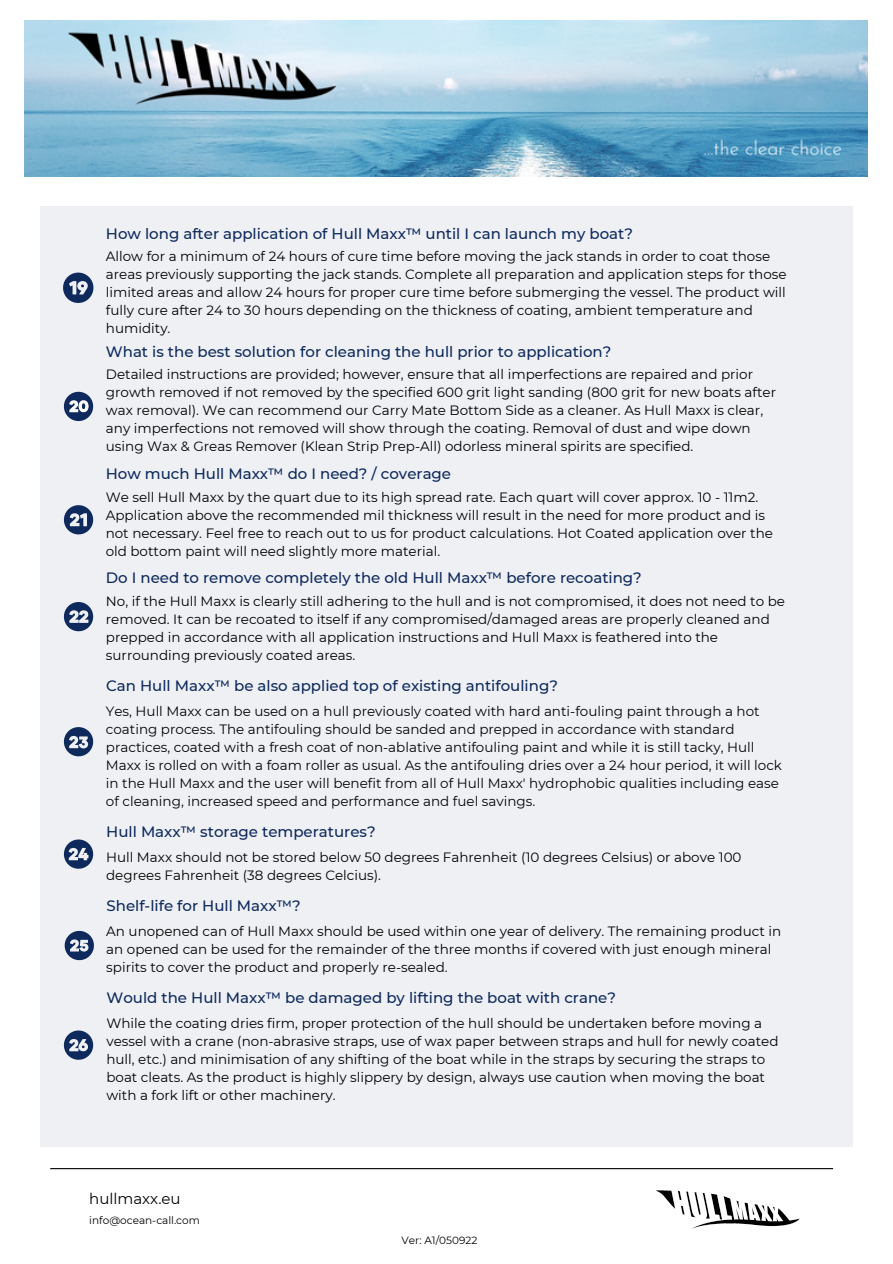
<style>
.page{position:relative;width:893px;height:1264px;background:#fff}
.page>*{position:absolute;margin:0;border:0;box-sizing:border-box;transform-origin:0 0}
.t1{font:500 15px "Montserrat";color:#0e295c}
.t2{font:15px "Montserrat";color:#000}
.t3{font:13.5px/18px "Montserrat";color:#000}
.t4{font:10.5px "Montserrat";color:#000}
</style>
<div class="page">
<hr style="left:50px;top:1168px;width:783px;height:1px;background:#000">
<img style="left:656px;top:1190px;width:144px;height:39px">
<img style="left:24px;top:20px;width:843px;height:156px">
<div style="left:40px;top:206px;width:812px;height:940px;background:#eef0f4"></div>
<svg style="left:63px;top:272px;width:30px;height:31px"></svg>
<svg style="left:64px;top:392px;width:29px;height:29px"></svg>
<svg style="left:64px;top:505px;width:29px;height:29px"></svg>
<svg style="left:64px;top:602px;width:29px;height:29px"></svg>
<svg style="left:64px;top:727px;width:29px;height:29px"></svg>
<svg style="left:64px;top:839px;width:29px;height:29px"></svg>
<svg style="left:65px;top:930px;width:29px;height:30px"></svg>
<svg style="left:64px;top:1030px;width:29px;height:29px"></svg>
<p class="t1" style="left:106px;top:224px;width:528px">How long after application of Hull Maxx™ until I can launch my boat?</p>
<p class="t3" style="left:106px;top:247px;width:682px">Allow for a minimum of 24 hours of cure time before moving the jack stands in order to coat those areas previously supporting the jack stands. Complete all preparation and application steps for those limited areas and allow 24 hours for proper cure time before submerging the vessel. The product will fully cure after 24 to 30 hours depending on the thickness of coating, ambient temperature and humidity.</p>
<p class="t1" style="left:106px;top:342px;width:507px">What is the best solution for cleaning the hull prior to application?</p>
<p class="t3" style="left:106px;top:365px;width:671px">Detailed instructions are provided; however, ensure that all imperfections are repaired and prior growth removed if not removed by the specified 600 grit light sanding (800 grit for new boats after wax removal). We can recommend our Carry Mate Bottom Side as a cleaner. As Hull Maxx is clear, any imperfections not removed will show through the coating. Removal of dust and wipe down using Wax &amp; Greas Remover (Klean Strip Prep-All) odorless mineral spirits are specified.</p>
<p class="t1" style="left:106px;top:464px;width:347px">How much Hull Maxx™ do I need? / coverage</p>
<p class="t3" style="left:106px;top:487px;width:668px">We sell Hull Maxx by the quart due to its high spread rate. Each quart will cover approx. 10 - 11m2.<br>Application above the recommended mil thickness will result in the need for more product and is not necessary. Feel free to reach out to us for product calculations. Hot Coated application over the old bottom paint will need slightly more material.</p>
<p class="t1" style="left:106px;top:568px;width:537px">Do I need to remove completely the old Hull Maxx™ before recoating?</p>
<p class="t3" style="left:106px;top:592px;width:680px">No, if the Hull Maxx is clearly still adhering to the hull and is not compromised, it does not need to be removed. It can be recoated to itself if any compromised/damaged areas are properly cleaned and prepped in accordance with all application instructions and Hull Maxx is feathered into the surrounding previously coated areas.</p>
<p class="t1" style="left:106px;top:676px;width:453px">Can Hull Maxx™ be also applied top of existing antifouling?</p>
<p class="t3" style="left:106px;top:702px;width:677px">Yes, Hull Maxx can be used on a hull previously coated with hard anti-fouling paint through a hot coating process. The antifouling should be sanded and prepped in accordance with standard practices, coated with a fresh coat of non-ablative antifouling paint and while it is still tacky, Hull Maxx is rolled on with a foam roller as usual. As the antifouling dries over a 24 hour period, it will lock in the Hull Maxx and the user will benefit from all of Hull Maxx' hydrophobic qualities including ease of cleaning, increased speed and performance and fuel savings.</p>
<p class="t1" style="left:106px;top:822px;width:271px">Hull Maxx™ storage temperatures?</p>
<p class="t3" style="left:106px;top:848px;width:637px">Hull Maxx should not be stored below 50 degrees Fahrenheit (10 degrees Celsius) or above 100 degrees Fahrenheit (38 degrees Celcius).</p>
<p class="t1" style="left:106px;top:896px;width:196px">Shelf-life for Hull Maxx™?</p>
<p class="t3" style="left:106px;top:922px;width:676px">An unopened can of Hull Maxx should be used within one year of delivery. The remaining product in an opened can be used for the remainder of the three months if covered with just enough mineral spirits to cover the product and properly re-sealed.</p>
<p class="t1" style="left:107px;top:988px;width:511px">Would the Hull Maxx™ be damaged by lifting the boat with crane?</p>
<p class="t3" style="left:106px;top:1014px;width:673px">While the coating dries firm, proper protection of the hull should be undertaken before moving a vessel with a crane (non-abrasive straps, use of wax paper between straps and hull for newly coated hull, etc.) and minimisation of any shifting of the boat while in the straps by securing the straps to boat cleats. As the product is highly slippery by design, always use caution when moving the boat with a fork lift or other machinery.</p>
<p class="t2" style="left:89px;top:1189px;width:93px">hullmaxx.eu</p>
<p class="t4" style="left:89px;top:1213px;width:112px">info@ocean-call.com</p>
<p class="t4" style="left:401px;top:1233px;width:77px">Ver: A1/050922</p>
</div>
